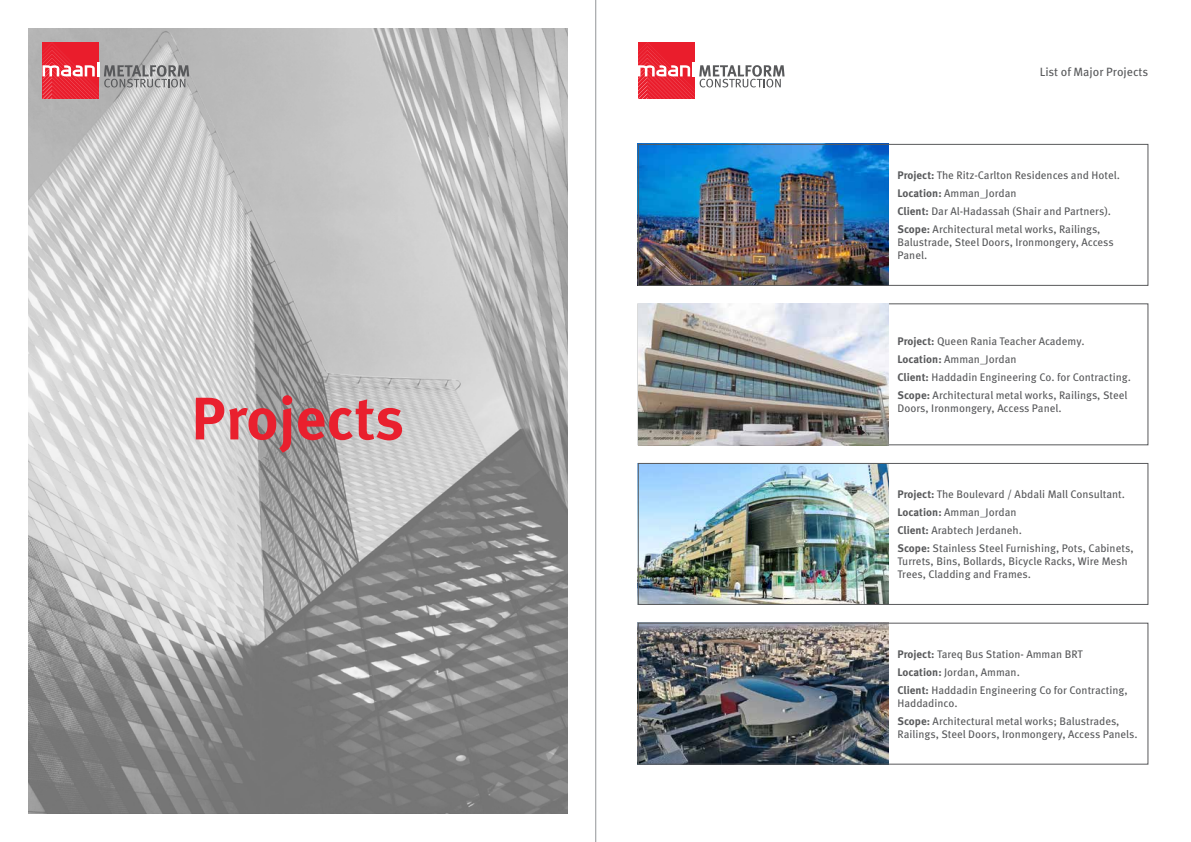
<style>
.page{position:relative;width:1191px;height:842px;background:#fff}
.page>*{position:absolute;margin:0;border:0;box-sizing:border-box;transform-origin:0 0}
.t1{font:700 60px "Meta OT";color:#e9202e}
.t2{font:12px "Meta OT";color:#58595b}
.t3{font:11px/18px "Meta OT";color:#58595b}
.s1{font-weight:700}
</style>
<div class="page">
<img style="left:28px;top:28px;width:539px;height:785px">
<svg style="left:43px;top:43px;width:146px;height:56px;background:#c68287"></svg>
<img style="left:640px;top:625px;width:249px;height:137px">
<img style="left:640px;top:465px;width:249px;height:138px">
<img style="left:640px;top:146px;width:249px;height:138px">
<div style="left:638px;top:144px;width:510px;height:142px;border:1px solid #58595b"></div>
<div style="left:638px;top:623px;width:510px;height:141px;border:1px solid #58595b"></div>
<div style="left:638px;top:463px;width:510px;height:142px;border:1px solid #58595b"></div>
<img style="left:638px;top:303px;width:251px;height:142px">
<svg style="left:638px;top:43px;width:146px;height:56px"></svg>
<hr style="left:595px;top:0;width:1px;height:842px;background:#939598">
<h1 class="t1" style="left:191px;top:381px;width:214px">Projects</h1>
<p class="t2" style="left:1039px;top:65px;width:110px">List of Major Projects</p>
<p class="t3" style="left:897px;top:166px;width:224px"><span class="s1">Project:</span> The Ritz-Carlton Residences and Hotel.<br><span class="s1">Location:</span> Amman_Jordan<br><span class="s1">Client:</span> Dar Al-Hadassah (Shair and Partners).<br><span class="s1">Scope:</span> Architectural metal works, Railings,</p>
<p class="t3" style="left:897px;top:236px;width:218px;line-height:13.2px">Balustrade, Steel Doors, Ironmongery, Access<br>Panel.</p>
<p class="t3" style="left:897px;top:332px;width:235px"><span class="s1">Project:</span> Queen Rania Teacher Academy.<br><span class="s1">Location:</span> Amman_Jordan<br><span class="s1">Client:</span> Haddadin Engineering Co. for Contracting.<br><span class="s1">Scope:</span> Architectural metal works, Railings, Steel</p>
<p class="t3" style="left:897px;top:399px;width:166px">Doors, Ironmongery, Access Panel.</p>
<p class="t3" style="left:897px;top:485px;width:238px"><span class="s1">Project:</span> The Boulevard / Abdali Mall Consultant.<br><span class="s1">Location:</span> Amman_Jordan<br><span class="s1">Client:</span> Arabtech Jerdaneh.<br><span class="s1">Scope:</span> Stainless Steel Furnishing, Pots, Cabinets,</p>
<p class="t3" style="left:897px;top:555px;width:232px;line-height:13.2px">Turrets, Bins, Bollards, Bicycle Racks, Wire Mesh<br>Trees, Cladding and Frames.</p>
<p class="t3" style="left:897px;top:645px;width:232px"><span class="s1">Project:</span> Tareq Bus Station- Amman BRT<br><span class="s1">Location:</span> Jordan, Amman.<br><span class="s1">Client:</span> Haddadin Engineering Co for Contracting,</p>
<p class="t3" style="left:897px;top:694px;width:224px">Haddadinco.<br><span class="s1">Scope:</span> Architectural metal works; Balustrades,</p>
<p class="t3" style="left:897px;top:725px;width:242px">Railings, Steel Doors, Ironmongery, Access Panels.</p>
</div>
